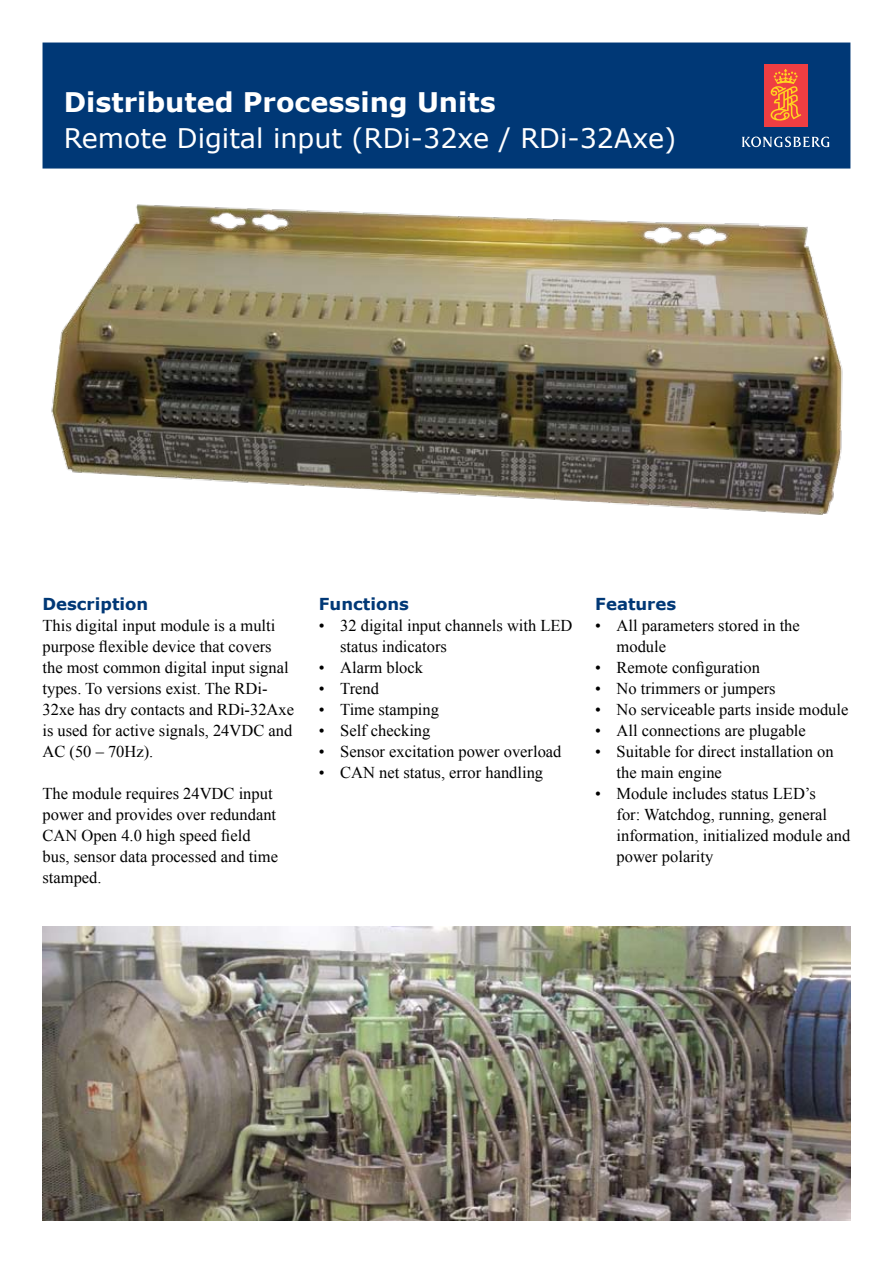
<style>
.page{position:relative;width:893px;height:1263px;background:#fff}
.page>*{position:absolute;margin:0;border:0;box-sizing:border-box;transform-origin:0 0}
.t1{font:27px "Verdana";color:#fff}
.t2{font:700 27px "Verdana";color:#fff}
.t3{font:16.5px/21px "Times New Roman";color:#000}
.t4{font:700 16.5px "Verdana";color:#003876}
</style>
<div class="page">
<div style="left:43px;top:43px;width:807px;height:126px;background:#003876;border:2px solid #003876"></div>
<div style="left:764px;top:64px;width:44px;height:62px;background:#ef3e42"></div>
<svg style="left:770px;top:69px;width:31px;height:52px"></svg>
<svg style="left:742px;top:136px;width:87px;height:11px"></svg>
<img style="left:43px;top:926px;width:807px;height:294px">
<img style="left:51px;top:204px;width:792px;height:311px">
<h1 class="t2" style="left:64px;top:85px;width:433px">Distributed Processing Units</h1>
<h1 class="t1" style="left:64px;top:121px;width:614px">Remote Digital input (RDi-32xe / RDi-32Axe)</h1>
<p class="t4" style="left:43px;top:593px;width:107px">Description</p>
<p class="t3" style="left:43px;top:614px;width:253px">This digital input module is a multi purpose flexible device that covers the most common digital input signal types. To versions exist. The RDi-<br>32xe has dry contacts and RDi-32Axe is used for active signals, 24VDC and<br>AC (50 – 70Hz).</p>
<p class="t3" style="left:43px;top:782px;width:237px">The module requires 24VDC input power and provides over redundant<br>CAN Open 4.0 high speed field bus, sensor data processed and time stamped.</p>
<p class="t4" style="left:319px;top:593px;width:91px">Functions</p>
<p class="t3" style="left:340px;top:614px;width:234px;text-indent:-21px">• 32 digital input channels with LED status indicators</p>
<p class="t3" style="left:319px;top:656px;width:106px">• Alarm block</p>
<p class="t3" style="left:319px;top:677px;width:62px">• Trend</p>
<p class="t3" style="left:319px;top:698px;width:122px">• Time stamping</p>
<p class="t3" style="left:319px;top:719px;width:113px">• Self checking</p>
<p class="t3" style="left:319px;top:740px;width:244px">• Sensor excitation power overload</p>
<p class="t3" style="left:319px;top:761px;width:226px">• CAN net status, error handling</p>
<p class="t4" style="left:595px;top:593px;width:82px">Features</p>
<p class="t3" style="left:617px;top:614px;width:185px;text-indent:-21px">• All parameters stored in the module</p>
<p class="t3" style="left:595px;top:656px;width:166px">• Remote configuration</p>
<p class="t3" style="left:595px;top:677px;width:182px">• No trimmers or jumpers</p>
<p class="t3" style="left:595px;top:698px;width:255px">• No serviceable parts inside module</p>
<p class="t3" style="left:595px;top:719px;width:212px">• All connections are plugable</p>
<p class="t3" style="left:617px;top:740px;width:219px;text-indent:-21px">• Suitable for direct installation on the main engine</p>
<p class="t3" style="left:617px;top:782px;width:235px;text-indent:-21px">• Module includes status LED’s<br>for: Watchdog, running, general information, initialized module and power polarity</p>
</div>
